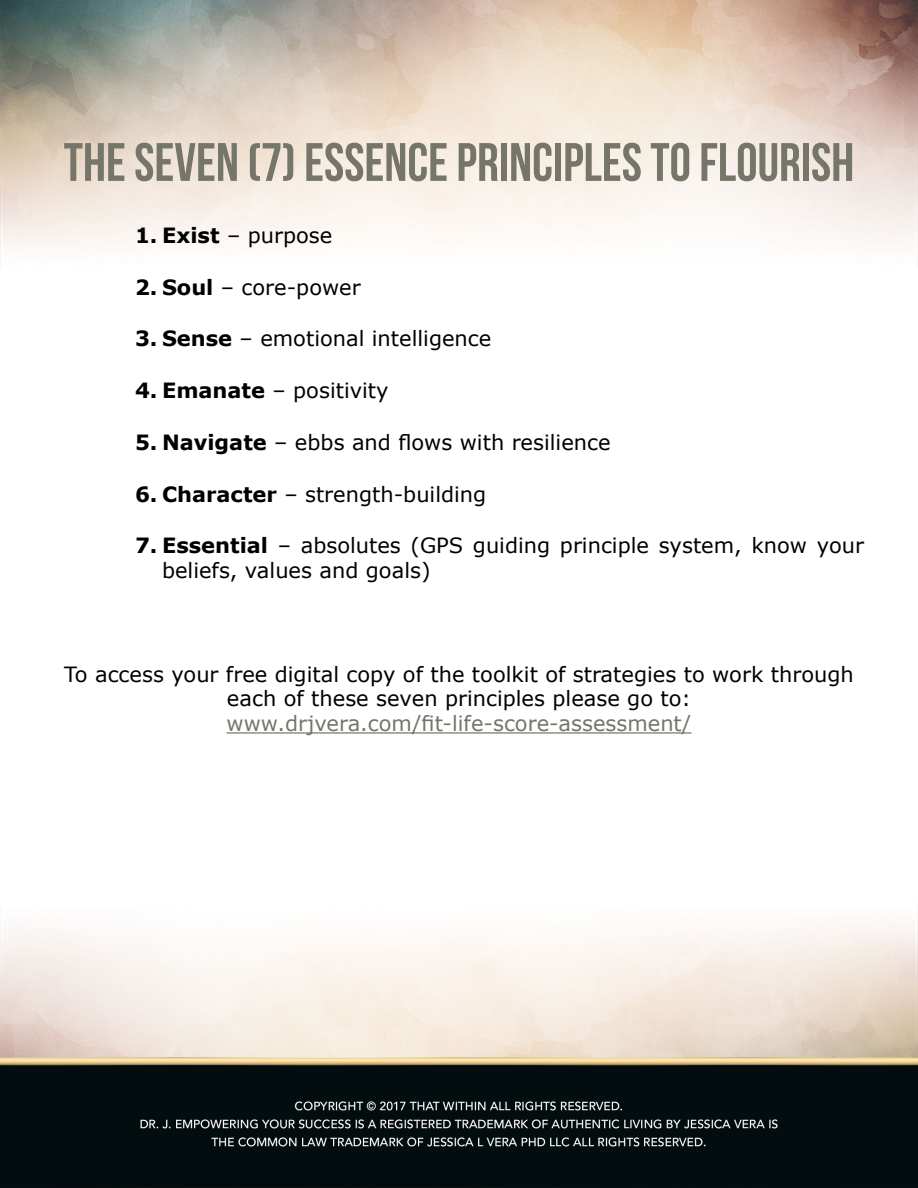
<style>
.page{position:relative;width:918px;height:1188px;background:#fff}
.page>*{position:absolute;margin:0;border:0;box-sizing:border-box;transform-origin:0 0}
.t1{font:700 54px "Bebas Neue";color:#757669}
.t2{font:21px/24.8px "Verdana";color:#000}
.t3{font:21px "Verdana";color:#757669}
.s1{font-weight:700}
</style>
<div class="page">
<img style="left:0;top:0;width:918px;height:1188px">
<hr style="left:227px;top:732px;width:464px;height:2px;background:#757669">
<h1 class="t1" style="left:64px;top:133px;width:792px">THE SEVEN (7) ESSENCE PRINCIPLES TO FLOURISH</h1>
<p class="t2" style="left:135px;top:223px;width:199px"><span class="s1">1. Exist</span> – purpose</p>
<p class="t2" style="left:135px;top:274px;width:227px"><span class="s1">2. Soul</span> – core-power</p>
<p class="t2" style="left:135px;top:326px;width:358px"><span class="s1">3. Sense</span> – emotional intelligence</p>
<p class="t2" style="left:135px;top:378px;width:255px"><span class="s1">4. Emanate</span> – positivity</p>
<p class="t2" style="left:135px;top:430px;width:477px"><span class="s1">5. Navigate</span> – ebbs and flows with resilience</p>
<p class="t2" style="left:135px;top:481px;width:353px"><span class="s1">6. Character</span> – strength-building</p>
<p class="t2" style="left:162px;top:533px;width:704px;text-indent:-27px"><span class="s1">7. Essential</span> – absolutes (GPS guiding principle system, know your beliefs, values and goals)</p>
<p class="t2" style="left:64px;top:661px;width:791px;text-align:center">To access your free digital copy of the toolkit of strategies to work through each of these seven principles please go to:</p>
<p class="t3" style="left:227px;top:709px;width:466px">www.drjvera.com/fit-life-score-assessment/</p>
</div>
